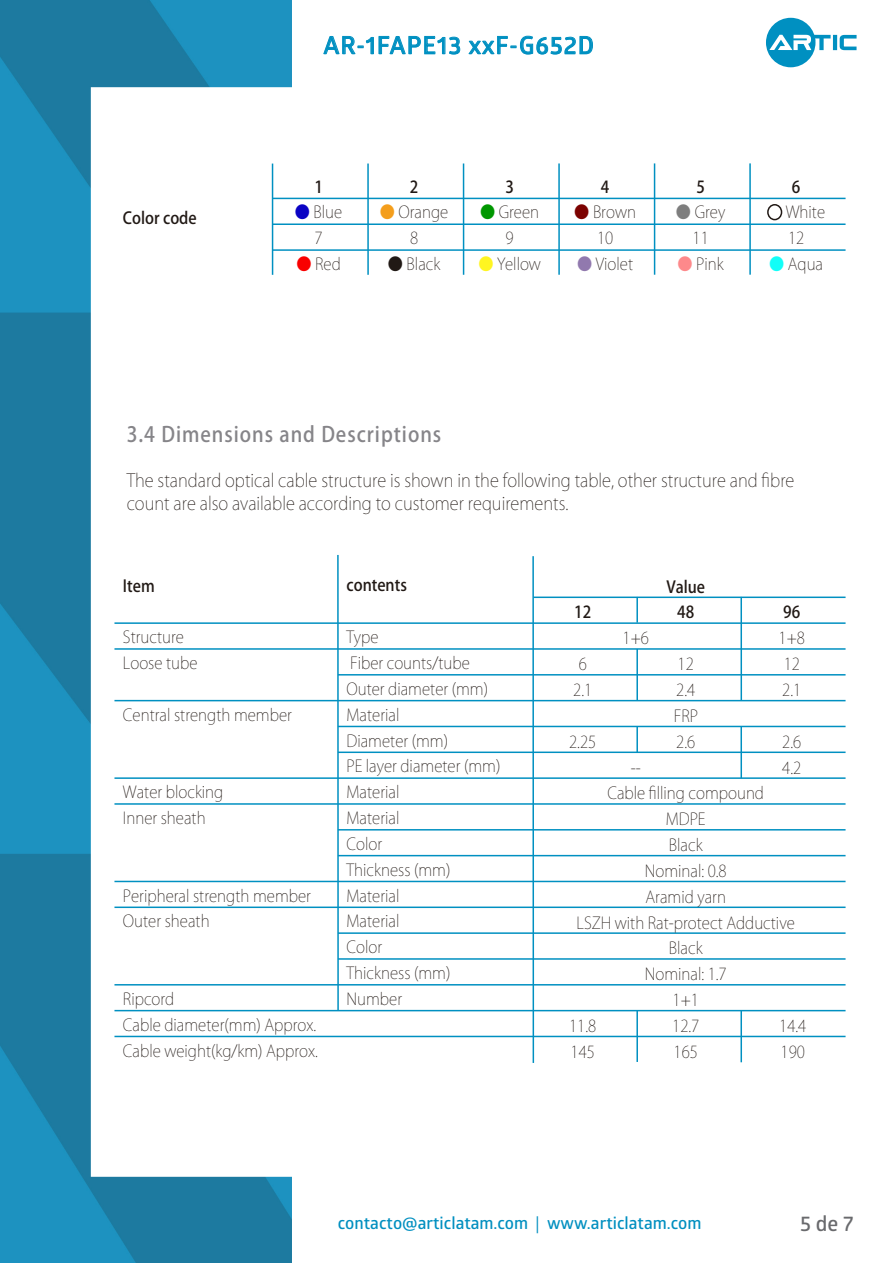
<style>
.page{position:relative;width:893px;height:1263px;background:#fff}
.page>*{position:absolute;margin:0;border:0;box-sizing:border-box;transform-origin:0 0}
.t1{font:24.15px "Glober Bold Free";letter-spacing:.05em;color:#0090c1}
.t2{font:500 21px "Koz Go Pr 6 N";letter-spacing:.05em;color:#868589;scale:.92 1}
.t3{font:21px "Glober Bold Free";color:#696a6d}
.t4{font:200 18px/22.5px "Koz Go Pr 6 N";color:#211915;scale:.92 1}
.t5{font:16.95px "Glober Bold Free";color:#008fc0}
.t6{font:200 16.5px/25.8px "Koz Go Pr 6 N";color:#211915;scale:.92 1}
.t7{font:500 16.5px "Koz Go Pr 6 N";color:#211915;scale:.92 1}
.s1{color:#0b03c4}
.s2{color:#f90000}
.s3{color:#f49e1c}
.s4{color:#009700}
.s5{color:#fff521}
.s6{color:#7c0201}
.s7{color:#9179ae}
.s8{color:#7e7e7e}
.s9{color:#fd898b}
.s10{color:#11fef8}
.s11{font-family:"Myriad Pro"}
</style>
<div class="page">
<img style="left:0;top:0;width:857px;height:1263px">
<hr style="left:833px;top:35px;width:4px;height:15px;background:#0090c1">
<svg style="left:839px;top:35px;width:17px;height:15px"></svg>
<svg style="left:766px;top:18px;width:64px;height:49px"></svg>
<hr style="left:114px;top:622px;width:731px;height:2px;background:#0090c1">
<hr style="left:533px;top:597px;width:312px;height:1px;background:#0090c1">
<hr style="left:114px;top:648px;width:731px;height:2px;background:#0090c1">
<hr style="left:114px;top:700px;width:731px;height:1px;background:#0090c1">
<hr style="left:114px;top:777px;width:731px;height:2px;background:#0090c1">
<hr style="left:114px;top:803px;width:731px;height:2px;background:#0090c1">
<hr style="left:114px;top:881px;width:731px;height:1px;background:#0090c1">
<hr style="left:114px;top:906px;width:731px;height:2px;background:#0090c1">
<hr style="left:114px;top:984px;width:731px;height:1px;background:#0090c1">
<hr style="left:114px;top:1010px;width:731px;height:1px;background:#0090c1">
<hr style="left:114px;top:1036px;width:731px;height:1px;background:#0090c1">
<hr style="left:338px;top:674px;width:507px;height:1px;background:#0090c1">
<hr style="left:338px;top:726px;width:507px;height:1px;background:#0090c1">
<hr style="left:338px;top:751px;width:507px;height:2px;background:#0090c1">
<hr style="left:338px;top:829px;width:507px;height:1px;background:#0090c1">
<hr style="left:338px;top:855px;width:507px;height:1px;background:#0090c1">
<hr style="left:338px;top:932px;width:507px;height:2px;background:#0090c1">
<hr style="left:338px;top:958px;width:507px;height:2px;background:#0090c1">
<hr style="left:337px;top:555px;width:2px;height:456px;background:#0090c1">
<hr style="left:532px;top:556px;width:2px;height:507px;background:#0090c1">
<hr style="left:636px;top:597px;width:2px;height:26px;background:#0090c1">
<hr style="left:740px;top:597px;width:2px;height:104px;background:#0090c1">
<hr style="left:740px;top:726px;width:2px;height:52px;background:#0090c1">
<hr style="left:740px;top:1010px;width:2px;height:52px;background:#0090c1">
<hr style="left:636px;top:649px;width:2px;height:51px;background:#0090c1">
<hr style="left:636px;top:1011px;width:2px;height:51px;background:#0090c1">
<hr style="left:636px;top:726px;width:2px;height:26px;background:#0090c1">
<hr style="left:272px;top:198px;width:573px;height:1px;background:#0090c1">
<hr style="left:272px;top:223px;width:573px;height:2px;background:#0090c1">
<hr style="left:272px;top:249px;width:573px;height:2px;background:#0090c1">
<hr style="left:272px;top:164px;width:1px;height:111px;background:#0090c1">
<hr style="left:367px;top:164px;width:2px;height:111px;background:#0090c1">
<hr style="left:463px;top:163px;width:1px;height:112px;background:#0090c1">
<hr style="left:558px;top:163px;width:2px;height:112px;background:#0090c1">
<hr style="left:654px;top:163px;width:1px;height:112px;background:#0090c1">
<hr style="left:749px;top:163px;width:2px;height:112px;background:#0090c1">
<div style="left:767px;top:204px;width:15px;height:16px;border:2px solid #211915;border-radius:50%"></div>
<svg style="left:323px;top:36px;width:137px;height:20px"></svg>
<svg style="left:469px;top:32px;width:124px;height:23px"></svg>
<p class="t7" style="left:123px;top:209px;width:82px">Color code</p>
<h1 class="t1" style="left:323px;top:28px;width:272px">AR-1FAPE13 xxF-G652D</h1>
<p class="t7" style="left:314px;top:177px;width:11px">1</p>
<p class="t6" style="left:295px;top:200px;width:53px;text-align:center"><span class="s1">●</span> Blue<br>7</p>
<p class="t6" style="left:296px;top:252px;width:50px"><span class="s2">●</span> Red</p>
<p class="t7" style="left:410px;top:177px;width:11px">2</p>
<p class="t6" style="left:380px;top:200px;width:76px;text-align:center"><span class="s3">●</span> Orange<br>8</p>
<p class="t6" style="left:388px;top:252px;width:58px">● Black</p>
<p class="t7" style="left:505px;top:177px;width:11px">3</p>
<p class="t6" style="left:480px;top:200px;width:66px;text-align:center"><span class="s4">●</span> Green<br>9</p>
<p class="t6" style="left:478px;top:252px;width:70px"><span class="s5">●</span> Yellow</p>
<p class="t7" style="left:601px;top:177px;width:11px">4</p>
<p class="t6" style="left:574px;top:200px;width:69px;text-align:center"><span class="s6">●</span> Brown<br>10</p>
<p class="t6" style="left:577px;top:252px;width:62px"><span class="s7">●</span> Violet</p>
<p class="t7" style="left:696px;top:177px;width:11px">5</p>
<p class="t6" style="left:676px;top:200px;width:55px;text-align:center"><span class="s8">●</span> Grey<br>11</p>
<p class="t6" style="left:677px;top:252px;width:52px"><span class="s9">●</span> Pink</p>
<p class="t7" style="left:792px;top:177px;width:11px">6</p>
<p class="t6" style="left:786px;top:200px;width:44px">White<br>12</p>
<p class="t6" style="left:769px;top:252px;width:60px"><span class="s10">●</span> Aqua</p>
<p class="t2" style="left:127px;top:422px;width:343px">3.4 Dimensions and Descriptions</p>
<p class="t4" style="left:127px;top:469px;width:727px">The standard optical cable structure is shown in the following table, other structure and fibre count are also available according to customer requirements.</p>
<p class="t7" style="left:123px;top:576px;width:36px">Item</p>
<p class="t6" style="left:123px;top:625px;width:83px">Structure<br>Loose tube</p>
<p class="t6" style="left:123px;top:702px;width:185px">Central strength member</p>
<p class="t6" style="left:123px;top:780px;width:111px">Water blocking<br>Inner sheath</p>
<p class="t6" style="left:123px;top:883px;width:206px">Peripheral strength member<br>Outer sheath</p>
<p class="t6" style="left:123px;top:986px;width:213px">Ripcord<br>Cable diameter(mm) Approx.<br>Cable weight(kg/km) Approx.</p>
<p class="t7" style="left:346px;top:576px;width:67px">contents</p>
<p class="t6" style="left:346px;top:625px;width:169px">Type<br>Fiber counts/tube<br>Outer diameter (mm)<br>Material<br>Diameter (mm)<br>PE layer diameter (mm)<br>Material<br>Material<br>Color<br>Thickness (mm)<br>Material<br>Material<br>Color<br>Thickness (mm)<br>Number</p>
<p class="t7" style="left:666px;top:577px;width:43px">Value</p>
<p class="t7" style="left:574px;top:603px;width:20px">12</p>
<p class="t7" style="left:677px;top:603px;width:20px">48</p>
<p class="t7" style="left:783px;top:603px;width:20px">96</p>
<p class="t6" style="left:622px;top:626px;width:30px">1+6</p>
<p class="t6" style="left:778px;top:626px;width:30px">1+8</p>
<p class="t6" style="left:579px;top:651px;width:10px">6</p>
<p class="t6" style="left:677px;top:651px;width:19px">12</p>
<p class="t6" style="left:783px;top:651px;width:19px">12</p>
<p class="t6" style="left:573px;top:677px;width:22px">2.1</p>
<p class="t6" style="left:676px;top:677px;width:22px">2.4</p>
<p class="t6" style="left:782px;top:677px;width:22px">2.1</p>
<p class="t6" style="left:674px;top:703px;width:28px">FRP</p>
<p class="t6" style="left:569px;top:729px;width:31px">2.25</p>
<p class="t6" style="left:676px;top:729px;width:22px">2.6</p>
<p class="t6" style="left:782px;top:729px;width:22px">2.6</p>
<p class="t6" style="left:631px;top:755px;width:12px">--</p>
<p class="t6" style="left:782px;top:755px;width:22px">4.2</p>
<p class="t6" style="left:607px;top:781px;width:172px">Cable filling compound</p>
<p class="t6" style="left:666px;top:807px;width:45px">MDPE</p>
<p class="t6" style="left:669px;top:832px;width:38px">Black</p>
<p class="t6" style="left:645px;top:858px;width:91px">Nominal: 0.8</p>
<p class="t6" style="left:645px;top:884px;width:89px">Aramid yarn</p>
<p class="t6" style="left:576px;top:910px;width:239px">LSZH with Rat-protect Adductive</p>
<p class="t6" style="left:669px;top:936px;width:38px">Black</p>
<p class="t6" style="left:645px;top:962px;width:91px">Nominal: 1.7</p>
<p class="t6" style="left:672px;top:987px;width:30px">1+1</p>
<p class="t6" style="left:569px;top:1013px;width:31px">11.8</p>
<p class="t6" style="left:672px;top:1013px;width:31px">12.7</p>
<p class="t6" style="left:779px;top:1013px;width:31px">14.4</p>
<p class="t6" style="left:570px;top:1039px;width:28px">145</p>
<p class="t6" style="left:673px;top:1039px;width:28px">165</p>
<p class="t6" style="left:780px;top:1039px;width:28px">190</p>
<p class="t5" style="left:338px;top:1211px;width:365px">contacto@articlatam.com <span class="s11">|</span> www.articlatam.com</p>
<p class="t3" style="left:800px;top:1208px;width:55px">5 de 7</p>
</div>
